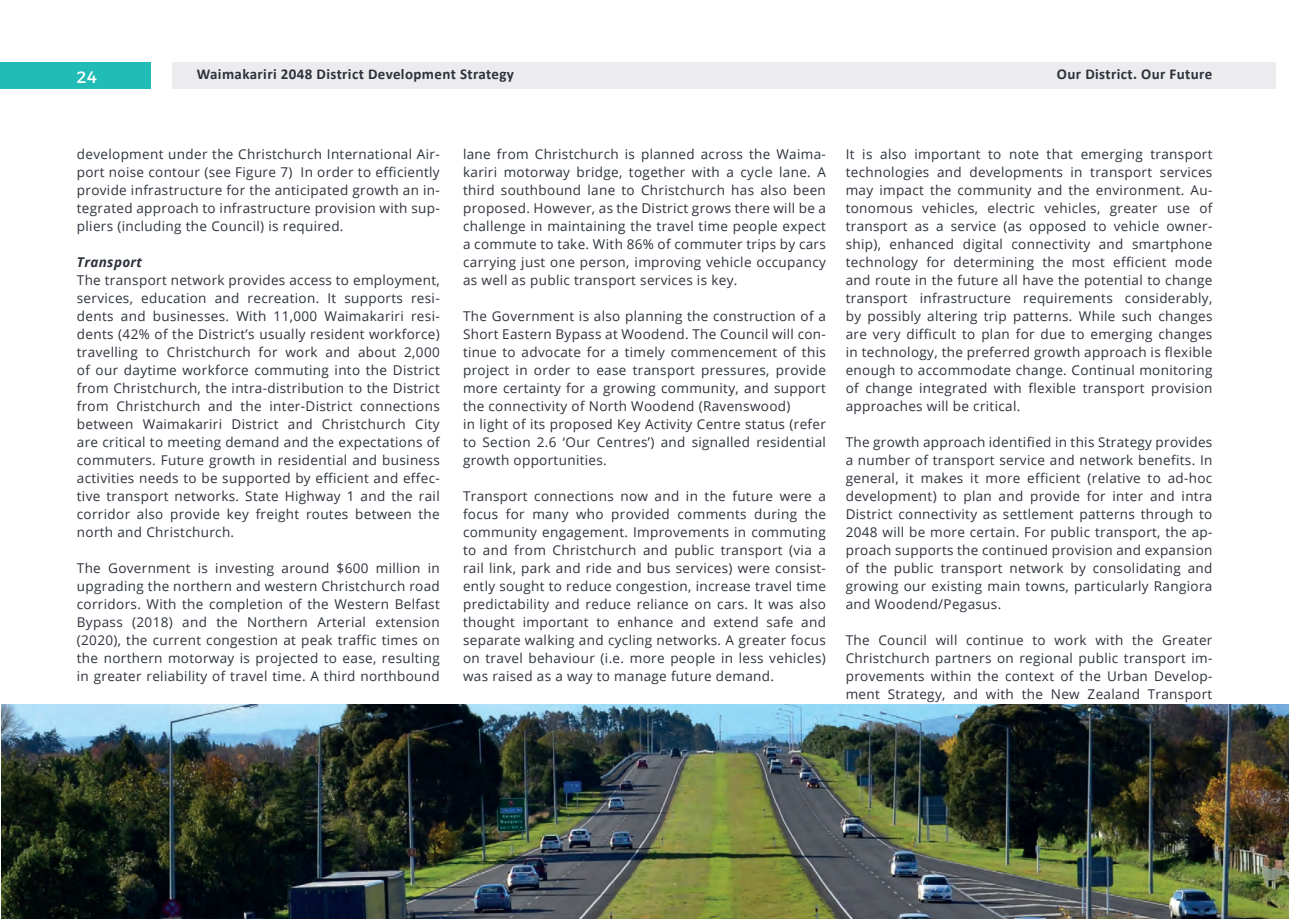
<style>
.page{position:relative;width:1289px;height:919px;background:#fff}
.page>*{position:absolute;margin:0;border:0;box-sizing:border-box;transform-origin:0 0}
.t1{font:16.5px "Montserrat";color:#fff}
.t2{font:700 15px "Calibri";letter-spacing:.025em;color:#2d323b}
.t3{font:13.5px/18px "Open Sans";letter-spacing:.025em;color:#2d323b;text-align:justify}
.t4{font:italic 700 13.5px "Open Sans";letter-spacing:.025em;color:#2d323b}
</style>
<div class="page">
<img style="left:1px;top:704px;width:1287px;height:214px">
<div style="left:173px;top:62px;width:1103px;height:27px;background:#ececee"></div>
<div style="left:1px;top:62px;width:150px;height:27px;background:#22bcb6"></div>
<p class="t1" style="left:77px;top:67px;width:22px">24</p>
<p class="t2" style="left:197px;top:65px;width:319px">Waimakariri 2048 District Development Strategy</p>
<p class="t2" style="left:1056px;top:65px;width:157px">Our District. Our Future</p>
<p class="t3" style="left:77px;top:145px;width:364px">development under the Christchurch International Air&shy;port noise contour (see Figure 7) In order to efficiently provide infrastructure for the anticipated growth an in&shy;tegrated approach to infrastructure provision with sup&shy;pliers (including the Council) is required.</p>
<p class="t4" style="left:77px;top:253px;width:67px">Transport</p>
<p class="t3" style="left:77px;top:271px;width:364px">The transport network provides access to employment, services, education and recreation. It supports resi&shy;dents and businesses. With 11,000 Waimakariri resi&shy;dents (42% of the District’s usually resident workforce) travelling to Christchurch for work and about 2,000 of our daytime workforce commuting into the District from Christchurch, the intra-distribution to the District from Christchurch and the inter-District connections between Waimakariri District and Christchurch City are critical to meeting demand and the expectations of commuters. Future growth in residential and business activities needs to be supported by efficient and effec&shy;tive transport networks. State Highway 1 and the rail corridor also provide key freight routes between the north and Christchurch.</p>
<p class="t3" style="left:77px;top:559px;width:364px">The Government is investing around $600 million in upgrading the northern and western Christchurch road corridors. With the completion of the Western Belfast Bypass (2018) and the Northern Arterial extension (2020), the current congestion at peak traffic times on the northern motorway is projected to ease, resulting in greater reliability of travel time. A third northbound</p>
<p class="t3" style="left:463px;top:145px;width:364px">lane from Christchurch is planned across the Waima&shy;kariri motorway bridge, together with a cycle lane. A third southbound lane to Christchurch has also been proposed. However, as the District grows there will be a challenge in maintaining the travel time people expect a commute to take. With 86% of commuter trips by cars carrying just one person, improving vehicle occupancy as well as public transport services is key.</p>
<p class="t3" style="left:463px;top:307px;width:364px;text-align:left">The Government is also planning the construction of a Short Eastern Bypass at Woodend. The Council will con&shy;tinue to advocate for a timely commencement of this project in order to ease transport pressures, provide more certainty for a growing community, and support the connectivity of North Woodend (Ravenswood)<br>in light of its proposed Key Activity Centre status (refer to Section 2.6 ‘Our Centres’) and signalled residential growth opportunities.</p>
<p class="t3" style="left:463px;top:487px;width:364px">Transport connections now and in the future were a focus for many who provided comments during the community engagement. Improvements in commuting to and from Christchurch and public transport (via a rail link, park and ride and bus services) were consist&shy;ently sought to reduce congestion, increase travel time predictability and reduce reliance on cars. It was also thought important to enhance and extend safe and separate walking and cycling networks. A greater focus on travel behaviour (i.e. more people in less vehicles) was raised as a way to manage future demand.</p>
<p class="t3" style="left:845px;top:145px;width:368px">It is also important to note that emerging transport technologies and developments in transport services may impact the community and the environment. Au&shy;tonomous vehicles, electric vehicles, greater use of transport as a service (as opposed to vehicle owner&shy;ship), enhanced digital connectivity and smartphone technology for determining the most efficient mode and route in the future all have the potential to change transport infrastructure requirements considerably, by possibly altering trip patterns. While such changes are very difficult to plan for due to emerging changes in technology, the preferred growth approach is flexible enough to accommodate change. Continual monitoring of change integrated with flexible transport provision approaches will be critical.</p>
<p class="t3" style="left:845px;top:433px;width:368px">The growth approach identified in this Strategy provides a number of transport service and network benefits. In general, it makes it more efficient (relative to ad-hoc development) to plan and provide for inter and intra District connectivity as settlement patterns through to 2048 will be more certain. For public transport, the ap&shy;proach supports the continued provision and expansion of the public transport network by consolidating and growing our existing main towns, particularly Rangiora and Woodend/Pegasus.</p>
<p class="t3" style="left:845px;top:631px;width:368px">The Council will continue to work with the Greater Christchurch partners on regional public transport im&shy;provements within the context of the Urban Develop&shy;ment Strategy, and with the New Zealand Transport</p>
</div>
